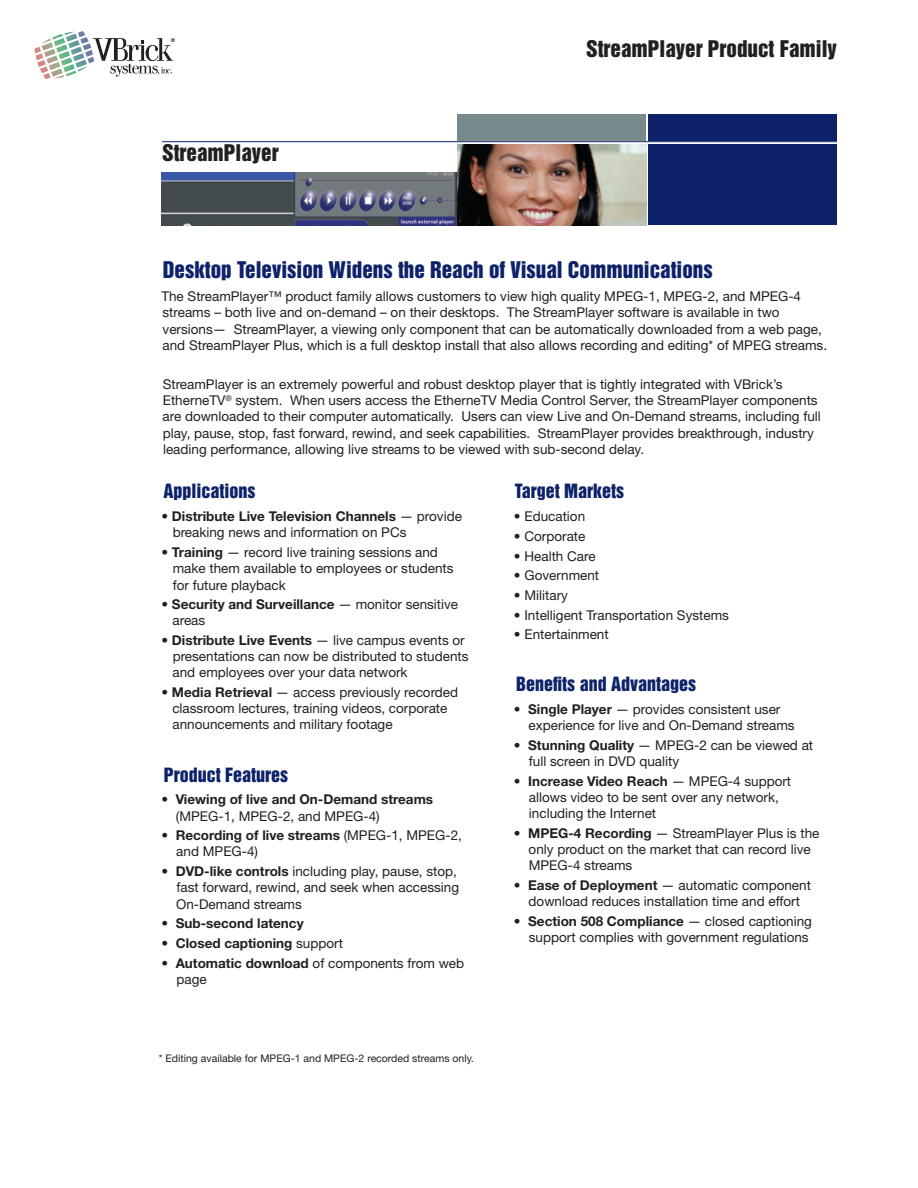
<style>
.page{position:relative;width:918px;height:1188px;background:#fff}
.page>*{position:absolute;margin:0;border:0;box-sizing:border-box;transform-origin:0 0}
.t1{font:21px "Helvetica Inserat";color:#0d2269}
.t2{font:21px "Helvetica Inserat";color:#231f20}
.t3{font:18px "Helvetica Inserat";color:#0d2269}
.t4{font:13.5px/16.2px "Helvetica Neue";color:#231f20}
.t5{font:700 13.5px/16.2px "Helvetica Neue";color:#231f20}
.t6{font:10.5px "Helvetica Neue";color:#231f20}
.s1{font-weight:700}
.s2{font-weight:400}
</style>
<div class="page">
<img style="left:161px;top:172px;width:295px;height:53px">
<div style="left:648px;top:114px;width:189px;height:27px;background:#0d2269"></div>
<hr style="left:162px;top:141px;width:675px;height:1px;background:#0d2269">
<div style="left:648px;top:144px;width:189px;height:81px;background:#0d2269"></div>
<div style="left:458px;top:114px;width:188px;height:27px;background:#77898b"></div>
<img style="left:458px;top:144px;width:188px;height:81px">
<svg style="left:35px;top:31px;width:140px;height:48px"></svg>
<h1 class="t2" style="left:162px;top:140px;width:118px">StreamPlayer</h1>
<h1 class="t2" style="left:586px;top:36px;width:252px">StreamPlayer Product Family</h1>
<h1 class="t1" style="left:163px;top:257px;width:551px">Desktop Television Widens the Reach of Visual Communications</h1>
<p class="t4" style="left:161px;top:288px;width:667px">The StreamPlayer™ product family allows customers to view high quality MPEG-1, MPEG-2, and MPEG-4 streams – both live and on-demand – on their desktops. The StreamPlayer software is available in two versions— StreamPlayer, a viewing only component that can be automatically downloaded from a web page, and StreamPlayer Plus, which is a full desktop install that also allows recording and editing* of MPEG streams.</p>
<p class="t4" style="left:163px;top:376px;width:660px">StreamPlayer is an extremely powerful and robust desktop player that is tightly integrated with VBrick’s EtherneTV<sup>®</sup> system. When users access the EtherneTV Media Control Server, the StreamPlayer components are downloaded to their computer automatically. Users can view Live and On-Demand streams, including full play, pause, stop, fast forward, rewind, and seek capabilities. StreamPlayer provides breakthrough, industry leading performance, allowing live streams to be viewed with sub-second delay.</p>
<h2 class="t3" style="left:163px;top:481px;width:94px">Applications</h2>
<p class="t4" style="left:173px;top:508px;width:291px;text-indent:-11px">• <span class="s1">Distribute Live Television Channels</span> — provide breaking news and information on PCs</p>
<p class="t4" style="left:173px;top:544px;width:282px;text-indent:-11px">• <span class="s1">Training</span> — record live training sessions and make them available to employees or students for future playback</p>
<p class="t4" style="left:173px;top:596px;width:287px;text-indent:-11px">• <span class="s1">Security and Surveillance</span> — monitor sensitive areas</p>
<p class="t4" style="left:173px;top:632px;width:297px;text-indent:-11px">• <span class="s1">Distribute Live Events</span> — live campus events or presentations can now be distributed to students and employees over your data network</p>
<p class="t4" style="left:172px;top:684px;width:287px;text-indent:-11px">• <span class="s1">Media Retrieval</span> — access previously recorded classroom lectures, training videos, corporate announcements and military footage</p>
<h2 class="t3" style="left:164px;top:764px;width:126px">Product Features</h2>
<p class="t5" style="left:176px;top:791px;width:259px;text-indent:-15px"><span class="s2">•</span> Viewing of live and On-Demand streams <span class="s2">(MPEG-1, MPEG-2, and MPEG-4)</span></p>
<p class="t4" style="left:176px;top:827px;width:287px;text-indent:-15px">• <span class="s1">Recording of live streams</span> (MPEG-1, MPEG-2, and MPEG-4)</p>
<p class="t4" style="left:176px;top:863px;width:285px;text-indent:-15px">• <span class="s1">DVD-like controls</span> including play, pause, stop, fast forward, rewind, and seek when accessing<br>On-Demand streams</p>
<p class="t5" style="left:161px;top:915px;width:144px"><span class="s2">•</span> Sub-second latency</p>
<p class="t5" style="left:161px;top:935px;width:183px"><span class="s2">•</span> Closed captioning <span class="s2">support</span></p>
<p class="t4" style="left:176px;top:954px;width:289px;text-indent:-15px">• <span class="s1">Automatic download</span> of components from web page</p>
<h2 class="t3" style="left:515px;top:481px;width:111px">Target Markets</h2>
<p class="t4" style="left:514px;top:508px;width:73px">• Education</p>
<p class="t4" style="left:514px;top:528px;width:73px">• Corporate</p>
<p class="t4" style="left:514px;top:547px;width:83px">• Health Care</p>
<p class="t4" style="left:514px;top:567px;width:87px">• Government</p>
<p class="t4" style="left:514px;top:587px;width:55px">• Military</p>
<p class="t4" style="left:514px;top:606px;width:217px">• Intelligent Transportation Systems</p>
<p class="t4" style="left:514px;top:626px;width:96px">• Entertainment</p>
<h2 class="t3" style="left:516px;top:673px;width:181px">Benefits and Advantages</h2>
<p class="t4" style="left:529px;top:701px;width:268px;text-indent:-15px">• <span class="s1">Single Player</span> — provides consistent user experience for live and On-Demand streams</p>
<p class="t4" style="left:529px;top:737px;width:286px;text-indent:-15px">• <span class="s1">Stunning Quality</span> — MPEG-2 can be viewed at full screen in DVD quality</p>
<p class="t4" style="left:529px;top:773px;width:264px;text-indent:-15px">• <span class="s1">Increase Video Reach</span> — MPEG-4 support allows video to be sent over any network, including the Internet</p>
<p class="t4" style="left:529px;top:825px;width:292px;text-indent:-15px">• <span class="s1">MPEG-4 Recording</span> — StreamPlayer Plus is the only product on the market that can record live<br>MPEG-4 streams</p>
<p class="t4" style="left:514px;top:877px;width:299px;text-align:center">• <span class="s1">Ease of Deployment</span> — automatic component download reduces installation time and effort</p>
<p class="t4" style="left:514px;top:913px;width:299px;text-align:right">• <span class="s1">Section 508 Compliance</span> — closed captioning support complies with government regulations</p>
<p class="t6" style="left:159px;top:1052px;width:317px">* Editing available for MPEG-1 and MPEG-2 recorded streams only.</p>
</div>
